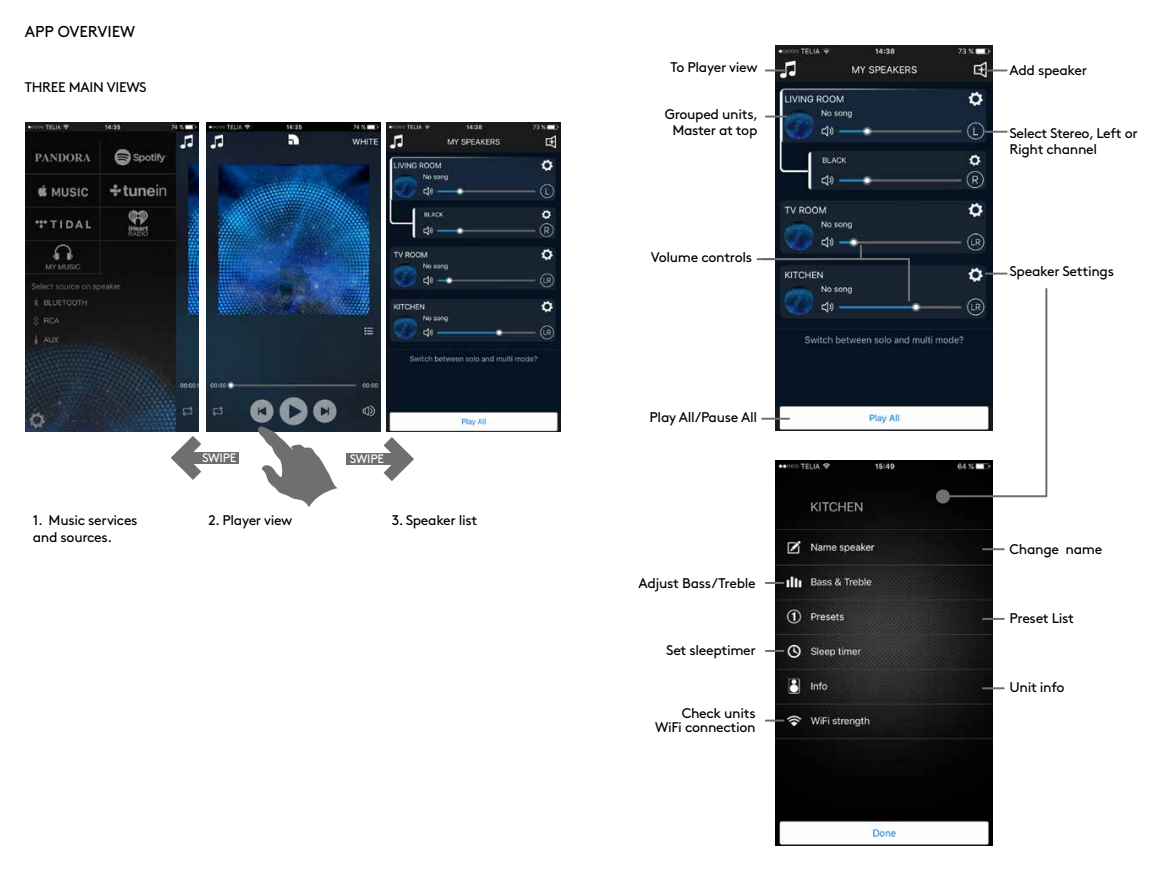
<style>
.page{position:relative;width:1171px;height:883px;background:#fff}
.page>*{position:absolute;margin:0;border:0;box-sizing:border-box;transform-origin:0 0}
.t1{font:15.75px "Brown";letter-spacing:-.005em;color:#000}
.t2{font:14px/15.9px "Brown";letter-spacing:-.025em;color:#000}
.t3{font:12.25px "Brown";letter-spacing:-.025em;color:#fff}
</style>
<div class="page">
<img style="left:25px;top:123px;width:174px;height:309px">
<img style="left:206px;top:123px;width:174px;height:309px">
<img style="left:387px;top:123px;width:173px;height:309px">
<img style="left:776px;top:46px;width:216px;height:385px">
<img style="left:776px;top:460px;width:216px;height:385px">
<svg style="left:257px;top:426px;width:81px;height:81px"></svg>
<div style="left:347px;top:453px;width:54px;height:12px;background:#706f6f"></div>
<svg style="left:383px;top:437px;width:31px;height:44px"></svg>
<div style="left:184px;top:452px;width:54px;height:12px;background:#706f6f"></div>
<svg style="left:171px;top:436px;width:30px;height:44px"></svg>
<hr style="left:986px;top:273px;width:20px;height:2px;background:#706f6f">
<hr style="left:762px;top:418px;width:27px;height:2px;background:#706f6f">
<hr style="left:983px;top:548px;width:21px;height:2px;background:#706f6f">
<hr style="left:983px;top:618px;width:21px;height:2px;background:#706f6f">
<hr style="left:983px;top:687px;width:21px;height:2px;background:#706f6f">
<svg style="left:766px;top:650px;width:17px;height:2px"></svg>
<svg style="left:766px;top:582px;width:17px;height:2px"></svg>
<svg style="left:766px;top:720px;width:17px;height:2px"></svg>
<hr style="left:986px;top:131px;width:20px;height:2px;background:#706f6f">
<hr style="left:986px;top:69px;width:20px;height:2px;background:#706f6f">
<hr style="left:766px;top:69px;width:20px;height:2px;background:#706f6f">
<hr style="left:766px;top:116px;width:20px;height:2px;background:#706f6f">
<svg style="left:756px;top:244px;width:155px;height:59px"></svg>
<svg style="left:941px;top:287px;width:107px;height:211px"></svg>
<div style="left:936px;top:490px;width:14px;height:14px;background:#706f6f;border-radius:50%"></div>
<p class="t1" style="left:25px;top:19px;width:112px">APP OVERVIEW</p>
<p class="t2" style="left:25px;top:78px;width:123px">THREE MAIN VIEWS</p>
<p class="t3" style="left:202px;top:448px;width:36px">SWIPE</p>
<p class="t3" style="left:350px;top:450px;width:36px">SWIPE</p>
<p class="t2" style="left:33px;top:511px;width:106px;line-height:16.8px">1. Music services and sources.</p>
<p class="t2" style="left:208px;top:511px;width:86px">2. Player view</p>
<p class="t2" style="left:392px;top:511px;width:87px">3. Speaker list</p>
<p class="t2" style="left:670px;top:58px;width:88px">To Player view</p>
<p class="t2" style="left:665px;top:105px;width:95px;text-align:center">Grouped units,<br>Master at top</p>
<p class="t2" style="left:651px;top:248px;width:103px">Volume controls</p>
<p class="t2" style="left:649px;top:408px;width:109px">Play All/Pause All</p>
<p class="t2" style="left:638px;top:574px;width:119px">Adjust Bass/Treble</p>
<p class="t2" style="left:666px;top:641px;width:91px">Set sleeptimer</p>
<p class="t2" style="left:655px;top:705px;width:102px;line-height:13.8px;text-align:right">Check units<br>WiFi connection</p>
<p class="t2" style="left:1009px;top:61px;width:79px">Add speaker</p>
<p class="t2" style="left:1009px;top:124px;width:130px">Select Stereo, Left or<br>Right channel</p>
<p class="t2" style="left:1009px;top:262px;width:106px">Speaker Settings</p>
<p class="t2" style="left:1009px;top:540px;width:94px">Change name</p>
<p class="t2" style="left:1009px;top:609px;width:66px">Preset List</p>
<p class="t2" style="left:1009px;top:678px;width:56px">Unit info</p>
</div>
